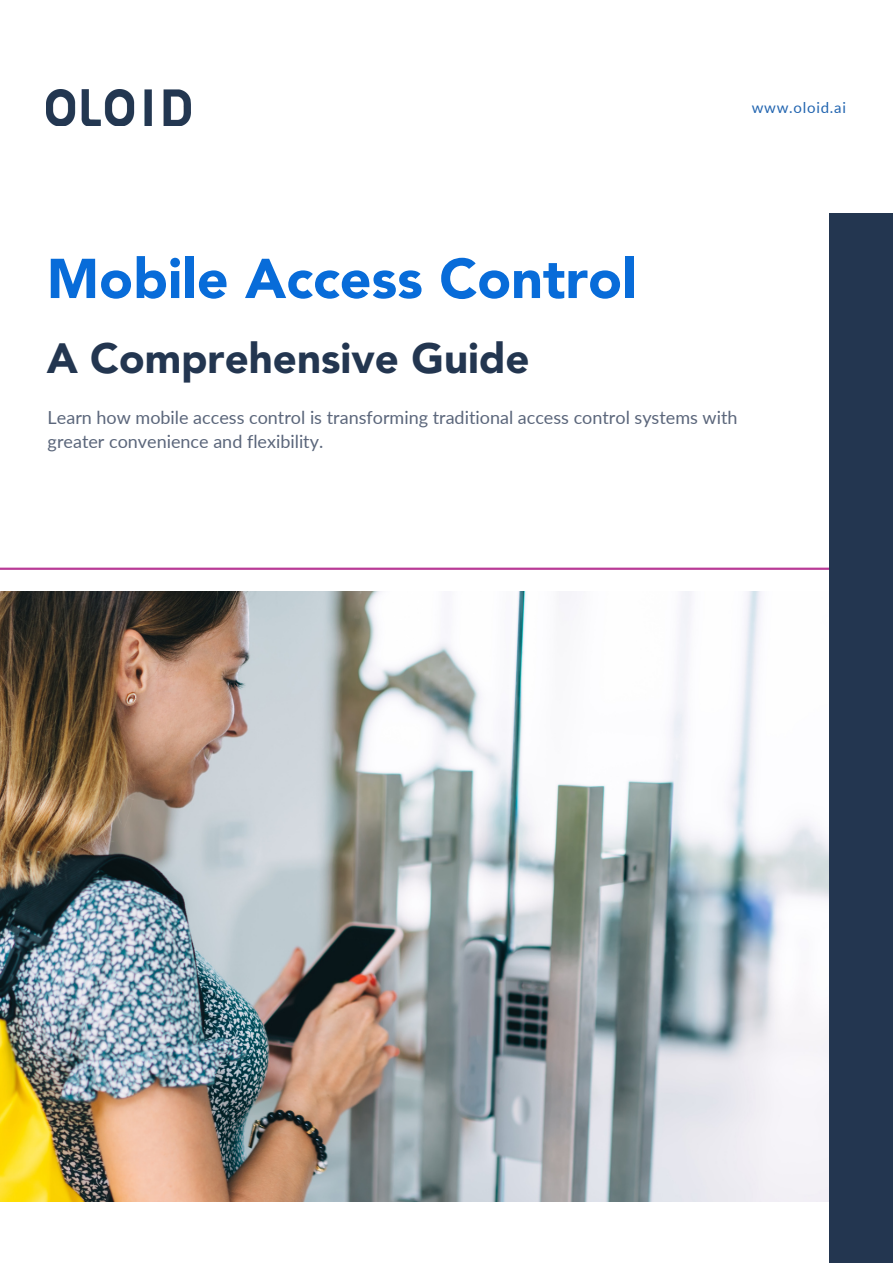
<style>
.page{position:relative;width:893px;height:1264px;background:#fff}
.page>*{position:absolute;margin:0;border:0;box-sizing:border-box;transform-origin:0 0}
.t1{font:900 55.5px "Avenir";color:#086cd9}
.t2{font:900 42px "Avenir";color:#233650}
.t3{font:18px/24.8px "Lato";color:#5b667b}
.t4{font:15px "Lato";letter-spacing:.05em;color:#2265b0}
</style>
<div class="page">
<img style="left:0;top:592px;width:829px;height:609px">
<hr style="left:0;top:567px;width:892px;height:3px;background:#b93b96">
<div style="left:829px;top:213px;width:63px;height:1049px;background:#233650"></div>
<img style="left:47px;top:89px;width:144px;height:36px">
<p class="t4" style="left:751px;top:98px;width:96px">www.oloid.ai</p>
<h1 class="t1" style="left:47px;top:238px;width:591px">Mobile Access Control</h1>
<h2 class="t2" style="left:47px;top:328px;width:484px">A Comprehensive Guide</h2>
<p class="t3" style="left:48px;top:404px;width:691px">Learn how mobile access control is transforming traditional access control systems with greater convenience and flexibility.</p>
</div>
